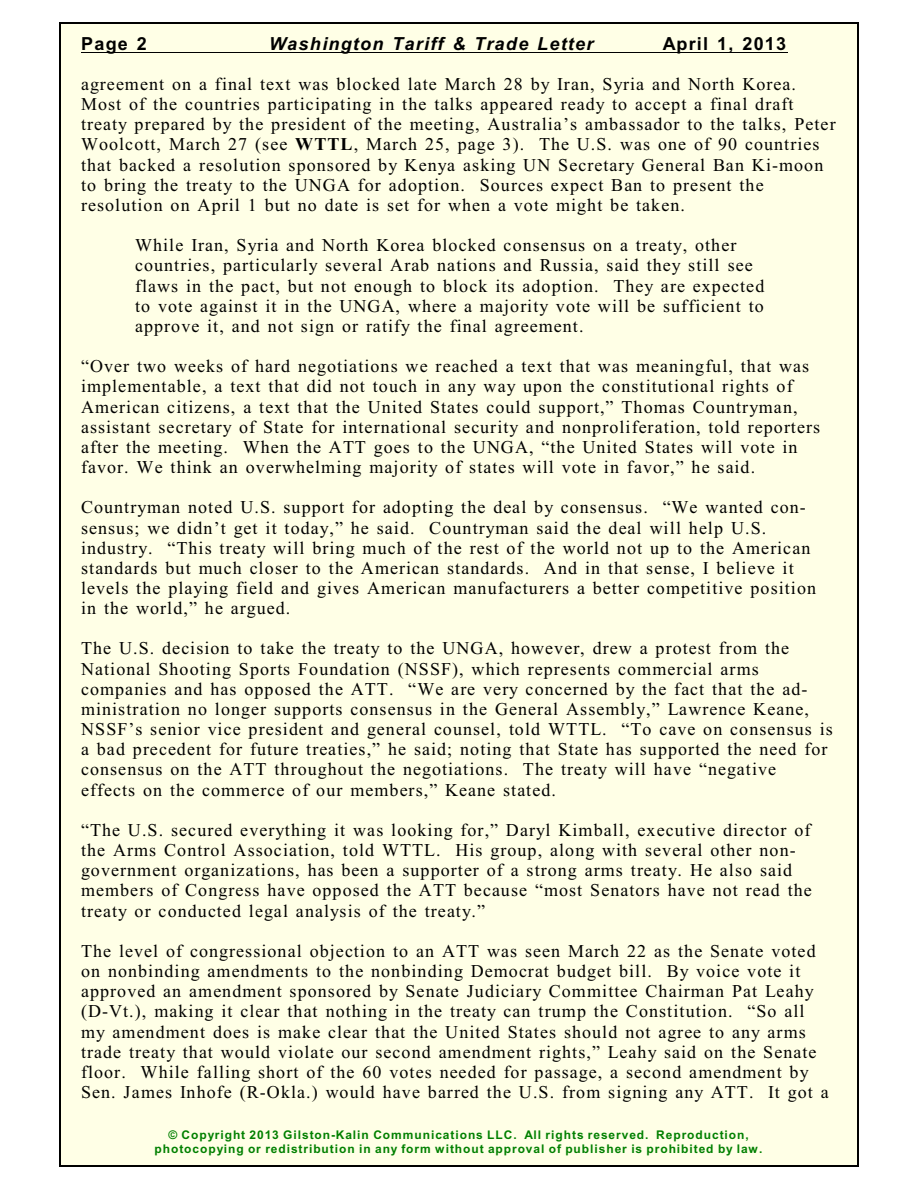
<style>
.page{position:relative;width:918px;height:1188px;background:#fff}
.page>*{position:absolute;margin:0;border:0;box-sizing:border-box;transform-origin:0 0}
.t1{font:18px/20.1px "Times New Roman";letter-spacing:.06em;color:#000}
.t2{font:italic 700 18px "Arial";letter-spacing:.075em;color:#000}
.t3{font:700 18px "Arial";letter-spacing:.075em;color:#000}
.t4{font:700 12px/13.4px "Arial";letter-spacing:.08em;color:#008000;text-align:center}
.s1{font-weight:700}
</style>
<div class="page">
<div style="left:59px;top:23px;width:800px;height:1143px;background:#ffffe6"></div>
<hr style="left:59px;top:23px;width:1px;height:1143px;background:#000">
<hr style="left:857px;top:23px;width:2px;height:1143px;background:#000">
<hr style="left:59px;top:23px;width:799px;height:1px;background:#000">
<hr style="left:59px;top:1165px;width:799px;height:1px;background:#000">
<hr style="left:81px;top:52px;width:707px;height:1px;background:#000">
<p class="t3" style="left:81px;top:37px;width:67px">Page 2</p>
<p class="t2" style="left:269px;top:37px;width:326px">Washington Tariff &amp; Trade Letter</p>
<p class="t3" style="left:663px;top:37px;width:125px">April 1, 2013</p>
<p class="t1" style="left:81px;top:75px;width:756px">agreement on a final text was blocked late March 28 by Iran, Syria and North Korea.<br>Most of the countries participating in the talks appeared ready to accept a final draft treaty prepared by the president of the meeting, Australia’s ambassador to the talks, Peter Woolcott, March 27 (see <span class="s1">WTTL</span>, March 25, page 3). The U.S. was one of 90 countries that backed a resolution sponsored by Kenya asking UN Secretary General Ban Ki-moon to bring the treaty to the UNGA for adoption. Sources expect Ban to present the resolution on April 1 but no date is set for when a vote might be taken.</p>
<p class="t1" style="left:135px;top:237px;width:631px">While Iran, Syria and North Korea blocked consensus on a treaty, other countries, particularly several Arab nations and Russia, said they still see flaws in the pact, but not enough to block its adoption. They are expected to vote against it in the UNGA, where a majority vote will be sufficient to approve it, and not sign or ratify the final agreement.</p>
<p class="t1" style="left:81px;top:358px;width:741px">“Over two weeks of hard negotiations we reached a text that was meaningful, that was implementable, a text that did not touch in any way upon the constitutional rights of American citizens, a text that the United States could support,” Thomas Countryman, assistant secretary of State for international security and nonproliferation, told reporters after the meeting. When the ATT goes to the UNGA, “the United States will vote in favor. We think an overwhelming majority of states will vote in favor,” he said.</p>
<p class="t1" style="left:81px;top:499px;width:737px">Countryman noted U.S. support for adopting the deal by consensus. “We wanted con&shy;sensus; we didn’t get it today,” he said. Countryman said the deal will help U.S. industry. “This treaty will bring much of the rest of the world not up to the American standards but much closer to the American standards. And in that sense, I believe it levels the playing field and gives American manufacturers a better competitive position in the world,” he argued.</p>
<p class="t1" style="left:81px;top:640px;width:753px">The U.S. decision to take the treaty to the UNGA, however, drew a protest from the National Shooting Sports Foundation (NSSF), which represents commercial arms companies and has opposed the ATT. “We are very concerned by the fact that the ad&shy;ministration no longer supports consensus in the General Assembly,” Lawrence Keane, NSSF’s senior vice president and general counsel, told WTTL. “To cave on consensus is a bad precedent for future treaties,” he said; noting that State has supported the need for consensus on the ATT throughout the negotiations. The treaty will have “negative effects on the commerce of our members,” Keane stated.</p>
<p class="t1" style="left:81px;top:822px;width:732px">“The U.S. secured everything it was looking for,” Daryl Kimball, executive director of the Arms Control Association, told WTTL. His group, along with several other non&shy;government organizations, has been a supporter of a strong arms treaty. He also said members of Congress have opposed the ATT because “most Senators have not read the treaty or conducted legal analysis of the treaty.”</p>
<p class="t1" style="left:81px;top:943px;width:749px">The level of congressional objection to an ATT was seen March 22 as the Senate voted on nonbinding amendments to the nonbinding Democrat budget bill. By voice vote it approved an amendment sponsored by Senate Judiciary Committee Chairman Pat Leahy (D-Vt.), making it clear that nothing in the treaty can trump the Constitution. “So all my amendment does is make clear that the United States should not agree to any arms trade treaty that would violate our second amendment rights,” Leahy said on the Senate floor. While falling short of the 60 votes needed for passage, a second amendment by Sen. James Inhofe (R-Okla.) would have barred the U.S. from signing any ATT. It got a</p>
<p class="t4" style="left:155px;top:1130px;width:609px">© Copyright 2013 Gilston-Kalin Communications LLC. All rights reserved. Reproduction, photocopying or redistribution in any form without approval of publisher is prohibited by law.</p>
</div>
